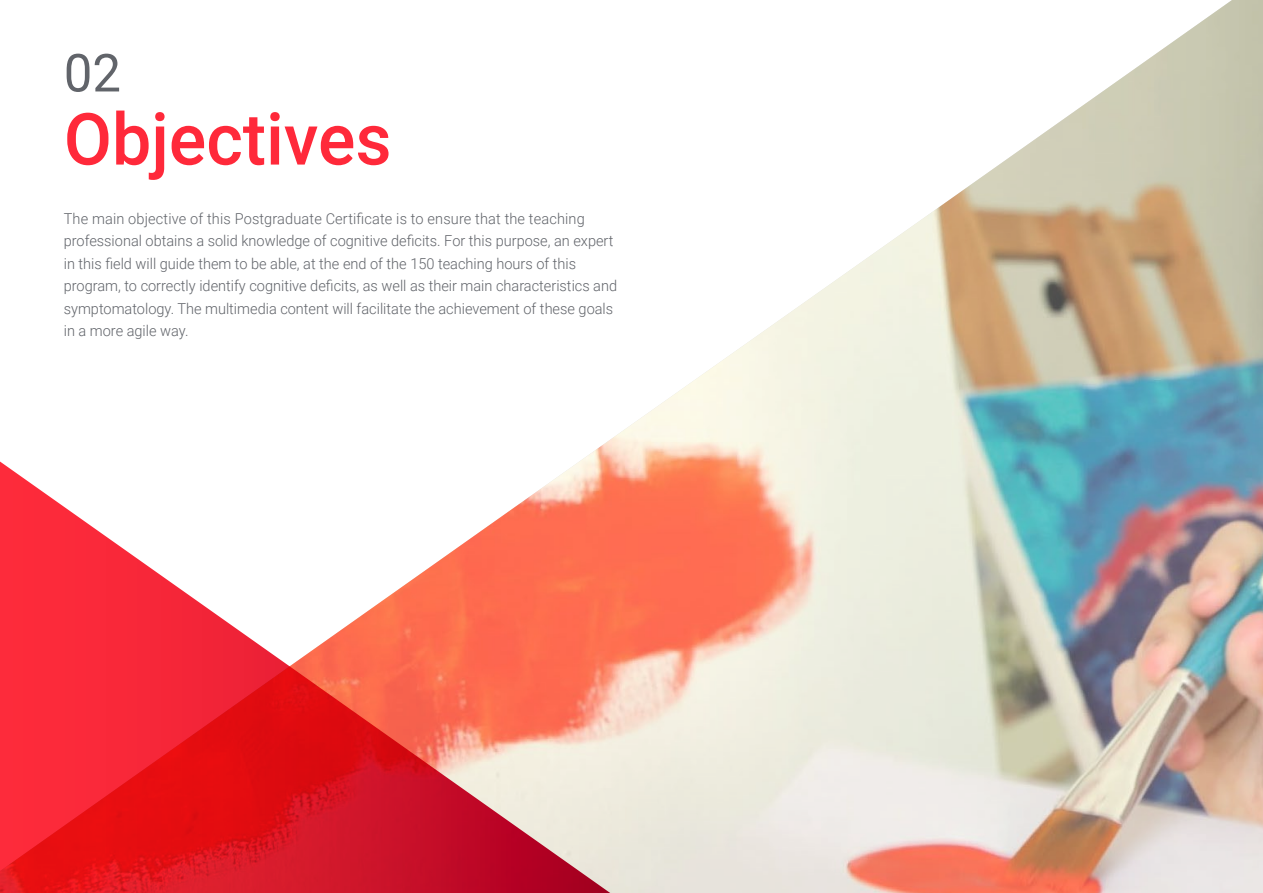
<style>
.page{position:relative;width:1263px;height:893px;background:#fff}
.page>*{position:absolute;margin:0;border:0;box-sizing:border-box;transform-origin:0 0}
.t1{font:500 72px "Roboto";color:#ff293a}
.t2{font:52.5px "Roboto";color:#61646a}
.t3{font:300 15px/22.5px "Roboto";color:#61646a}
</style>
<div class="page">
<img style="left:601px;top:0;width:662px;height:893px">
<svg style="left:0;top:446px;width:640px;height:447px"></svg>
<h2 class="t2" style="left:64px;top:36px;width:59px">02</h2>
<h1 class="t1" style="left:64px;top:89px;width:329px">Objectives</h1>
<p class="t3" style="left:64px;top:207px;width:555px">The main objective of this Postgraduate Certificate is to ensure that the teaching professional obtains a solid knowledge of cognitive deficits. For this purpose, an expert in this field will guide them to be able, at the end of the 150 teaching hours of this program, to correctly identify cognitive deficits, as well as their main characteristics and symptomatology. The multimedia content will facilitate the achievement of these goals in a more agile way.</p>
</div>
